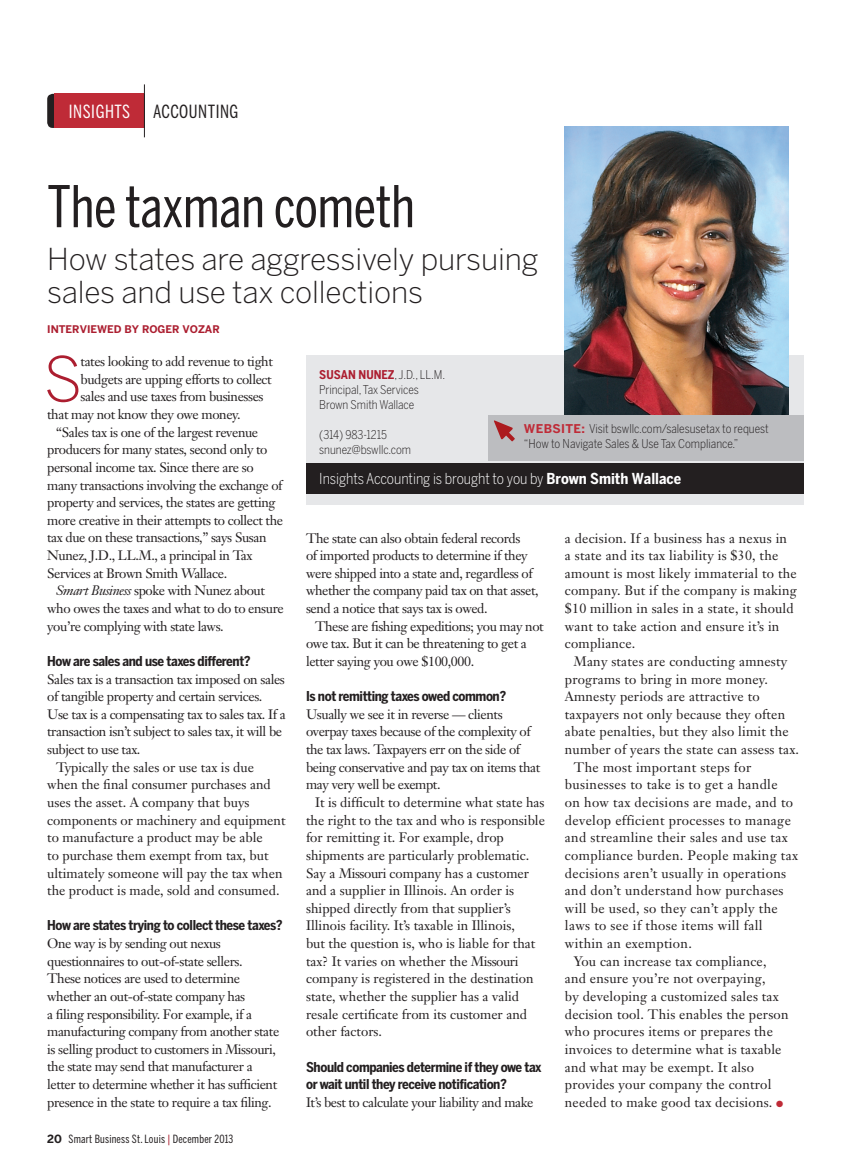
<style>
.page{position:relative;width:851px;height:1175px;background:#fff}
.page>*{position:absolute;margin:0;border:0;box-sizing:border-box;transform-origin:0 0}
.BodyDropCap{font:300 61.2px "Benton Sans";color:#ac1e30}
.Headline{font:57px "Benton Sans Comp";letter-spacing:-.005em;color:#231f20}
.Drophead{font:300 30px/33px "Benton Sans";letter-spacing:-.005em;color:#231f20}
.TopHeaderBlack{font:18px "Benton Sans Comp";letter-spacing:.03em;color:#231f20}
.TopHeaderWhite{font:18px "Benton Sans Comp";letter-spacing:.03em;color:#fff}
.InsightBroughtToYou{font:300 15px "Benton Sans Cond";letter-spacing:-.005em;color:#fff}
.Body{font:13.5px/17.7px "Janson Text";color:#231f20}
.BodyNoIndent{font:13.5px/17.7px "Janson Text";letter-spacing:-.03em;color:#231f20}
.Body-2{font:13.5px/17.7px "Janson Text";letter-spacing:-.03em;color:#231f20}
.Body-3{font:13.5px/17.5px "Janson Text";letter-spacing:.025em;color:#231f20}
.BodyNoIndent-2{font:13.5px/17.7px "Janson Text";letter-spacing:.015em;color:#231f20}
.BodySubhead{font:700 13.5px/17.7px "Benton Sans Cond";letter-spacing:-.03em;color:#231f20}
.BodyDropCap-2{font:13.5px "Janson Text";letter-spacing:-.03em;color:#231f20}
.InsightsTitleCo{font:300 12px/15px "Benton Sans Cond";letter-spacing:-.005em;color:#231f20}
.t1{font:11.25px "Benton Sans Comp";letter-spacing:.02em;color:#231f20}
.Byline{font:700 10.5px "Benton Sans";color:#ac1e30}
.s1{font-style:italic}
.s2{font-family:"Benton Sans";font-weight:700}
.s3{color:#ac1e30}
.s4{font-weight:700;color:#ac1e30}
.s5{font-weight:700}
.s6{font-family:"Benton Sans";font-weight:700;color:#bf2b37}
.s7{color:#bf2b37}
</style>
<div class="page">
<div style="left:306px;top:355px;width:497px;height:150px;background:#e6e7e9"></div>
<img style="left:565px;top:127px;width:223px;height:288px">
<div style="left:306px;top:463px;width:497px;height:31px;background:#231f20"></div>
<div style="left:488px;top:415px;width:315px;height:46px;background:#bcbdc0"></div>
<svg style="left:494px;top:420px;width:21px;height:21px"></svg>
<svg style="left:47px;top:94px;width:8px;height:34px"></svg>
<div style="left:55px;top:94px;width:89px;height:34px;background:#bf2b37"></div>
<hr style="left:144px;top:84px;width:1px;height:53px;background:#231f20">
<p class="TopHeaderWhite" style="left:69px;top:101px;width:63px">INSIGHTS</p>
<p class="TopHeaderBlack" style="left:153px;top:101px;width:87px">ACCOUNTING</p>
<p class="Headline" style="left:47px;top:173px;width:369px">The taxman cometh</p>
<p class="Drophead" style="left:47px;top:242px;width:493px">How states are aggressively pursuing sales and use tax collections</p>
<p class="Byline" style="left:47px;top:322px;width:174px">INTERVIEWED BY ROGER VOZAR</p>
<p class="BodyDropCap" style="left:43px;top:343px;width:41px">S</p>
<p class="BodyDropCap-2" style="left:81px;top:353px;width:194px">tates looking to add revenue to tight</p>
<p class="BodyDropCap-2" style="left:81px;top:370px;width:192px">budgets are upping efforts to collect</p>
<p class="BodyDropCap-2" style="left:81px;top:388px;width:184px">sales and use taxes from businesses</p>
<p class="BodyDropCap-2" style="left:47px;top:406px;width:195px">that may not know they owe money.</p>
<p class="Body-2" style="left:47px;top:423px;width:237px;text-indent:9px">“Sales tax is one of the largest revenue producers for many states, second only to personal income tax. Since there are so many transactions involving the exchange of property and services, the states are getting more creative in their attempts to collect the tax due on these transactions,” says Susan Nunez, J.D., LL.M., a principal in Tax Services at Brown Smith Wallace.</p>
<p class="Body-2" style="left:47px;top:581px;width:238px;text-indent:9px"><span class="s1">Smart Business</span> spoke with Nunez about who owes the taxes and what to do to ensure you’re complying with state laws.</p>
<p class="BodySubhead" style="left:47px;top:652px;width:205px">How are sales and use taxes different?</p>
<p class="BodyNoIndent" style="left:47px;top:670px;width:240px">Sales tax is a transaction tax imposed on sales of tangible property and certain services.<br>Use tax is a compensating tax to sales tax. If a transaction isn’t subject to sales tax, it will be subject to use tax.</p>
<p class="Body" style="left:47px;top:758px;width:240px;text-indent:9px">Typically the sales or use tax is due when the final consumer purchases and uses the asset. A company that buys components or machinery and equipment to manufacture a product may be able<br>to purchase them exempt from tax, but ultimately someone will pay the tax when the product is made, sold and consumed.</p>
<p class="BodySubhead" style="left:47px;top:916px;width:237px">How are states trying to collect these taxes?</p>
<p class="BodyNoIndent" style="left:47px;top:934px;width:233px">One way is by sending out nexus questionnaires to out-of-state sellers.<br>These notices are used to determine whether an out-of-state company has<br>a filing responsibility. For example, if a manufacturing company from another state is selling product to customers in Missouri, the state may send that manufacturer a letter to determine whether it has sufficient presence in the state to require a tax filing.</p>
<p class="t1" style="left:47px;top:1132px;width:188px"><span class="s2">20</span> Smart Business St. Louis <span class="s3">|</span> December 2013</p>
<p class="InsightsTitleCo" style="left:319px;top:367px;width:127px"><span class="s4">SUSAN NUNEZ</span>, J.D., LL.M.</p>
<p class="InsightsTitleCo" style="left:319px;top:382px;width:101px">Principal, Tax Services</p>
<p class="InsightsTitleCo" style="left:319px;top:397px;width:96px">Brown Smith Wallace</p>
<p class="InsightsTitleCo" style="left:319px;top:427px;width:69px">(314) 983-1215</p>
<p class="InsightsTitleCo" style="left:319px;top:442px;width:93px">snunez@bswllc.com</p>
<p class="InsightBroughtToYou" style="left:319px;top:470px;width:363px">Insights Accounting is brought to you by <span class="s5">Brown Smith Wallace</span></p>
<p class="InsightsTitleCo" style="left:524px;top:421px;width:246px"><span class="s6">WEBSITE:</span> Visit bswllc.com/salesusetax to request “How to Navigate Sales &amp; Use Tax Compliance.”</p>
<p class="BodyNoIndent" style="left:306px;top:529px;width:234px">The state can also obtain federal records<br>of imported products to determine if they were shipped into a state and, regardless of whether the company paid tax on that asset, send a notice that says tax is owed.</p>
<p class="Body-2" style="left:306px;top:617px;width:239px;text-indent:9px">These are fishing expeditions; you may not owe tax. But it can be threatening to get a letter saying you owe $100,000.</p>
<p class="BodySubhead" style="left:306px;top:687px;width:201px">Is not remitting taxes owed common?</p>
<p class="BodyNoIndent" style="left:306px;top:705px;width:236px">Usually we see it in reverse — clients overpay taxes because of the complexity of the tax laws. Taxpayers err on the side of being conservative and pay tax on items that may very well be exempt.</p>
<p class="Body" style="left:306px;top:793px;width:240px;text-indent:9px">It is difficult to determine what state has the right to the tax and who is responsible for remitting it. For example, drop shipments are particularly problematic.<br>Say a Missouri company has a customer and a supplier in Illinois. An order is shipped directly from that supplier’s Illinois facility. It’s taxable in Illinois,<br>but the question is, who is liable for that tax? It varies on whether the Missouri company is registered in the destination state, whether the supplier has a valid resale certificate from its customer and other factors.</p>
<p class="BodySubhead" style="left:306px;top:1057px;width:237px">Should companies determine if they owe tax or wait until they receive notification?</p>
<p class="BodyNoIndent" style="left:306px;top:1093px;width:229px">It’s best to calculate your liability and make</p>
<p class="BodyNoIndent-2" style="left:565px;top:529px;width:233px">a decision. If a business has a nexus in<br>a state and its tax liability is $30, the amount is most likely immaterial to the company. But if the company is making $10 million in sales in a state, it should want to take action and ensure it’s in compliance.</p>
<p class="Body" style="left:565px;top:652px;width:235px;text-indent:9px">Many states are conducting amnesty programs to bring in more money.<br>Amnesty periods are attractive to taxpayers not only because they often abate penalties, but they also limit the number of years the state can assess tax.</p>
<p class="Body-3" style="left:565px;top:758px;width:235px;text-indent:9px">The most important steps for businesses to take is to get a handle<br>on how tax decisions are made, and to develop efficient processes to manage and streamline their sales and use tax compliance burden. People making tax decisions aren’t usually in operations and don’t understand how purchases will be used, so they can’t apply the laws to see if those items will fall within an exemption.</p>
<p class="Body" style="left:565px;top:952px;width:225px;text-indent:9px">You can increase tax compliance, and ensure you’re not overpaying,<br>by developing a customized sales tax decision tool. This enables the person who procures items or prepares the invoices to determine what is taxable and what may be exempt. It also provides your company the control needed to make good tax decisions. <span class="s7">●</span></p>
</div>
